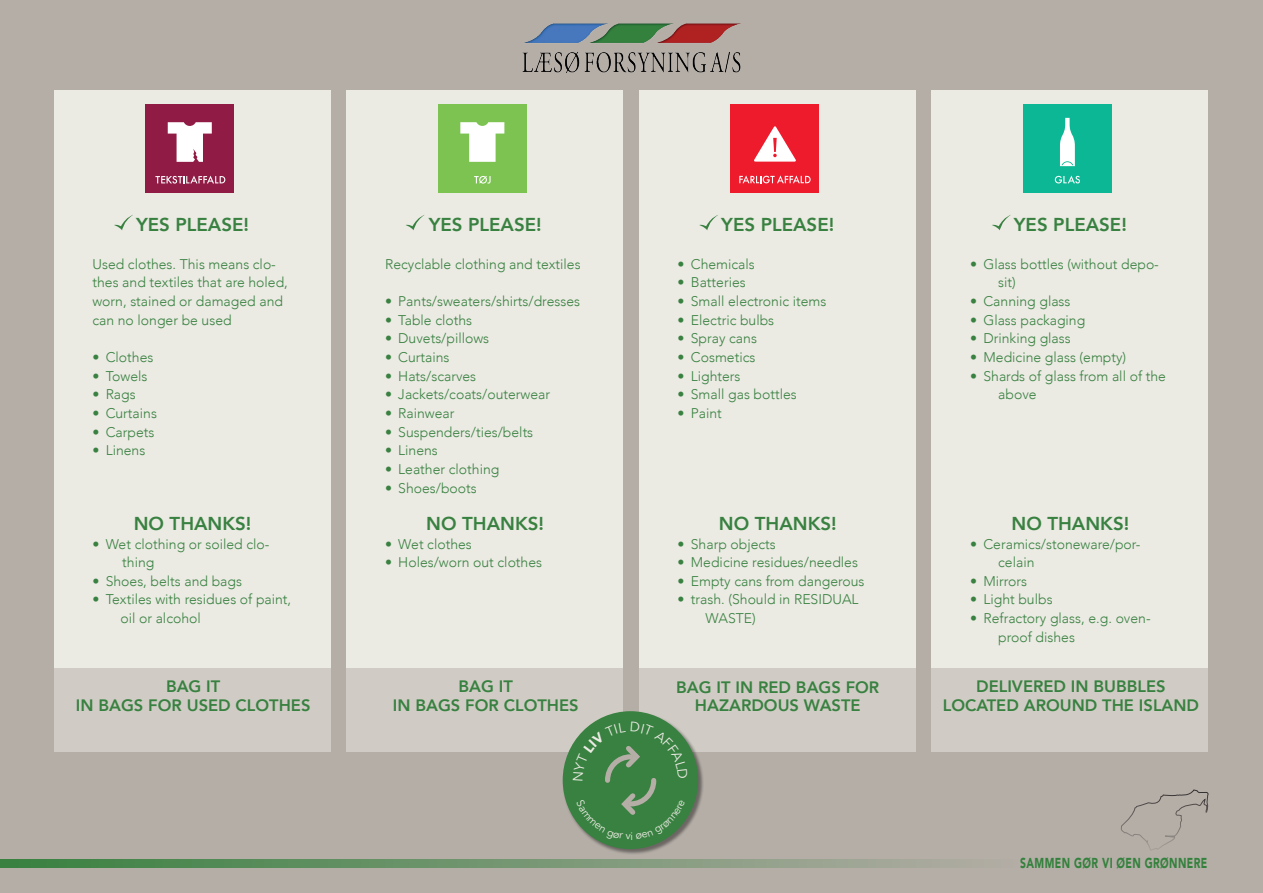
<style>
.page{position:relative;width:1263px;height:893px;background:#b5aea7}
.page>*{position:absolute;margin:0;border:0;box-sizing:border-box;transform-origin:0 0}
.t1{font:800 18.6px "Avenir";color:#388140}
.t2{font:800 16.5px/18.6px "Avenir";color:#388140;text-align:center}
.t3{font:900 14.4px "Avenir";letter-spacing:.04em;color:#34813d;scale:.72 1}
.t4{font:300 13.95px/18.6px "Avenir";color:#388140}
</style>
<div class="page">
<svg style="left:0;top:859px;width:948px;height:9px;background:#70956e"></svg>
<svg style="left:1121px;top:789px;width:88px;height:61px"></svg>
<div style="left:639px;top:90px;width:276px;height:661px;background:#ebeae3"></div>
<div style="left:639px;top:668px;width:276px;height:84px;background:#d0ccc5"></div>
<svg style="left:699px;top:215px;width:19px;height:15px"></svg>
<div style="left:731px;top:104px;width:88px;height:88px;background:#ee1b2d"></div>
<svg style="left:739px;top:175px;width:72px;height:8px"></svg>
<svg style="left:754px;top:126px;width:42px;height:36px"></svg>
<div style="left:347px;top:90px;width:276px;height:661px;background:#ebeae3"></div>
<div style="left:347px;top:668px;width:276px;height:84px;background:#d0ccc5"></div>
<div style="left:438px;top:105px;width:88px;height:88px;background:#7cc352"></div>
<svg style="left:474px;top:176px;width:17px;height:8px"></svg>
<svg style="left:460px;top:122px;width:44px;height:40px"></svg>
<svg style="left:406px;top:215px;width:18px;height:15px"></svg>
<div style="left:54px;top:90px;width:276px;height:661px;background:#ebeae3"></div>
<div style="left:54px;top:668px;width:276px;height:84px;background:#d0ccc5"></div>
<div style="left:146px;top:105px;width:88px;height:88px;background:#901c45"></div>
<svg style="left:155px;top:176px;width:70px;height:8px"></svg>
<svg style="left:168px;top:122px;width:44px;height:40px"></svg>
<svg style="left:114px;top:215px;width:19px;height:15px"></svg>
<div style="left:932px;top:90px;width:276px;height:661px;background:#ebeae3"></div>
<div style="left:932px;top:668px;width:276px;height:84px;background:#d0ccc5"></div>
<div style="left:1023px;top:105px;width:88px;height:88px;background:#0bb794"></div>
<svg style="left:1055px;top:176px;width:25px;height:7px"></svg>
<svg style="left:1060px;top:118px;width:15px;height:48px"></svg>
<svg style="left:992px;top:215px;width:19px;height:15px"></svg>
<div style="left:563px;top:711px;width:141px;height:144px;background:#231f20;opacity:.5"></div>
<div style="left:563px;top:711px;width:135px;height:138px;background:#388140;border-radius:50%"></div>
<img style="left:522px;top:23px;width:219px;height:50px">
<svg style="left:573px;top:722px;width:115px;height:118px"></svg>
<h1 class="t1" style="left:136px;top:210px;width:114px">YES PLEASE!</h1>
<p class="t4" style="left:92px;top:255px;width:197px">Used clothes. This means clo&shy;thes and textiles that are holed, worn, stained or damaged and can no longer be used</p>
<p class="t4" style="left:92px;top:348px;width:62px">• Clothes</p>
<p class="t4" style="left:92px;top:366px;width:56px">• Towels</p>
<p class="t4" style="left:92px;top:385px;width:45px">• Rags</p>
<p class="t4" style="left:92px;top:404px;width:66px">• Curtains</p>
<p class="t4" style="left:92px;top:422px;width:63px">• Carpets</p>
<p class="t4" style="left:92px;top:441px;width:54px">• Linens</p>
<h1 class="t1" style="left:134px;top:509px;width:119px">NO THANKS!</h1>
<p class="t4" style="left:122px;top:534px;width:149px;text-indent:-30px">• Wet clothing or soiled clo&shy;thing</p>
<p class="t4" style="left:92px;top:572px;width:151px">• Shoes, belts and bags</p>
<p class="t4" style="left:120px;top:590px;width:172px;text-indent:-28px">• Textiles with residues of paint, oil or alcohol</p>
<p class="t2" style="left:76px;top:677px;width:236px">BAG IT<br>IN BAGS FOR USED CLOTHES</p>
<h1 class="t1" style="left:429px;top:210px;width:114px">YES PLEASE!</h1>
<p class="t4" style="left:385px;top:255px;width:197px">Recyclable clothing and textiles</p>
<p class="t4" style="left:385px;top:292px;width:197px">• Pants/sweaters/shirts/dresses</p>
<p class="t4" style="left:385px;top:311px;width:89px">• Table cloths</p>
<p class="t4" style="left:385px;top:329px;width:106px">• Duvets/pillows</p>
<p class="t4" style="left:385px;top:348px;width:66px">• Curtains</p>
<p class="t4" style="left:385px;top:366px;width:93px">• Hats/scarves</p>
<p class="t4" style="left:385px;top:385px;width:167px">• Jackets/coats/outerwear</p>
<p class="t4" style="left:385px;top:404px;width:71px">• Rainwear</p>
<p class="t4" style="left:385px;top:422px;width:150px">• Suspenders/ties/belts</p>
<p class="t4" style="left:385px;top:441px;width:54px">• Linens</p>
<p class="t4" style="left:385px;top:460px;width:116px">• Leather clothing</p>
<p class="t4" style="left:385px;top:478px;width:93px">• Shoes/boots</p>
<h1 class="t1" style="left:426px;top:509px;width:119px">NO THANKS!</h1>
<p class="t4" style="left:385px;top:534px;width:88px">• Wet clothes</p>
<p class="t4" style="left:385px;top:553px;width:159px">• Holes/worn out clothes</p>
<p class="t2" style="left:393px;top:677px;width:187px">BAG IT<br>IN BAGS FOR CLOTHES</p>
<h1 class="t1" style="left:721px;top:210px;width:114px">YES PLEASE!</h1>
<p class="t4" style="left:678px;top:255px;width:79px">• Chemicals</p>
<p class="t4" style="left:678px;top:273px;width:70px">• Batteries</p>
<p class="t4" style="left:678px;top:292px;width:150px">• Small electronic items</p>
<p class="t4" style="left:678px;top:311px;width:98px">• Electric bulbs</p>
<p class="t4" style="left:678px;top:329px;width:81px">• Spray cans</p>
<p class="t4" style="left:678px;top:348px;width:79px">• Cosmetics</p>
<p class="t4" style="left:678px;top:366px;width:64px">• Lighters</p>
<p class="t4" style="left:678px;top:385px;width:121px">• Small gas bottles</p>
<p class="t4" style="left:678px;top:404px;width:46px">• Paint</p>
<h1 class="t1" style="left:719px;top:509px;width:119px">NO THANKS!</h1>
<p class="t4" style="left:678px;top:534px;width:100px">• Sharp objects</p>
<p class="t4" style="left:678px;top:553px;width:182px">• Medicine residues/needles</p>
<p class="t4" style="left:678px;top:572px;width:188px">• Empty cans from dangerous</p>
<p class="t4" style="left:706px;top:590px;width:154px;text-indent:-28px">• trash. (Should in RESIDUAL<br>WASTE)</p>
<p class="t2" style="left:676px;top:677px;width:205px">BAG IT IN RED BAGS FOR<br>HAZARDOUS WASTE</p>
<h1 class="t1" style="left:1014px;top:210px;width:114px">YES PLEASE!</h1>
<p class="t4" style="left:998px;top:255px;width:162px;text-indent:-28px">• Glass bottles (without depo&shy;sit)</p>
<p class="t4" style="left:970px;top:292px;width:102px">• Canning glass</p>
<p class="t4" style="left:970px;top:311px;width:117px">• Glass packaging</p>
<p class="t4" style="left:970px;top:329px;width:102px">• Drinking glass</p>
<p class="t4" style="left:970px;top:348px;width:157px">• Medicine glass (empty)</p>
<p class="t4" style="left:998px;top:366px;width:169px;text-indent:-28px">• Shards of glass from all of the above</p>
<h1 class="t1" style="left:1011px;top:509px;width:119px">NO THANKS!</h1>
<p class="t4" style="left:998px;top:534px;width:144px;text-indent:-28px">• Ceramics/stoneware/por&shy;celain</p>
<p class="t4" style="left:970px;top:572px;width:59px">• Mirrors</p>
<p class="t4" style="left:970px;top:590px;width:84px">• Light bulbs</p>
<p class="t4" style="left:998px;top:609px;width:154px;text-indent:-28px">• Refractory glass, e.g. oven&shy;proof dishes</p>
<p class="t2" style="left:943px;top:677px;width:258px">DELIVERED IN BUBBLES<br>LOCATED AROUND THE ISLAND</p>
<p class="t3" style="left:1013px;top:851px;width:271px">- SAMMEN GØR VI ØEN GRØNNERE</p>
</div>
